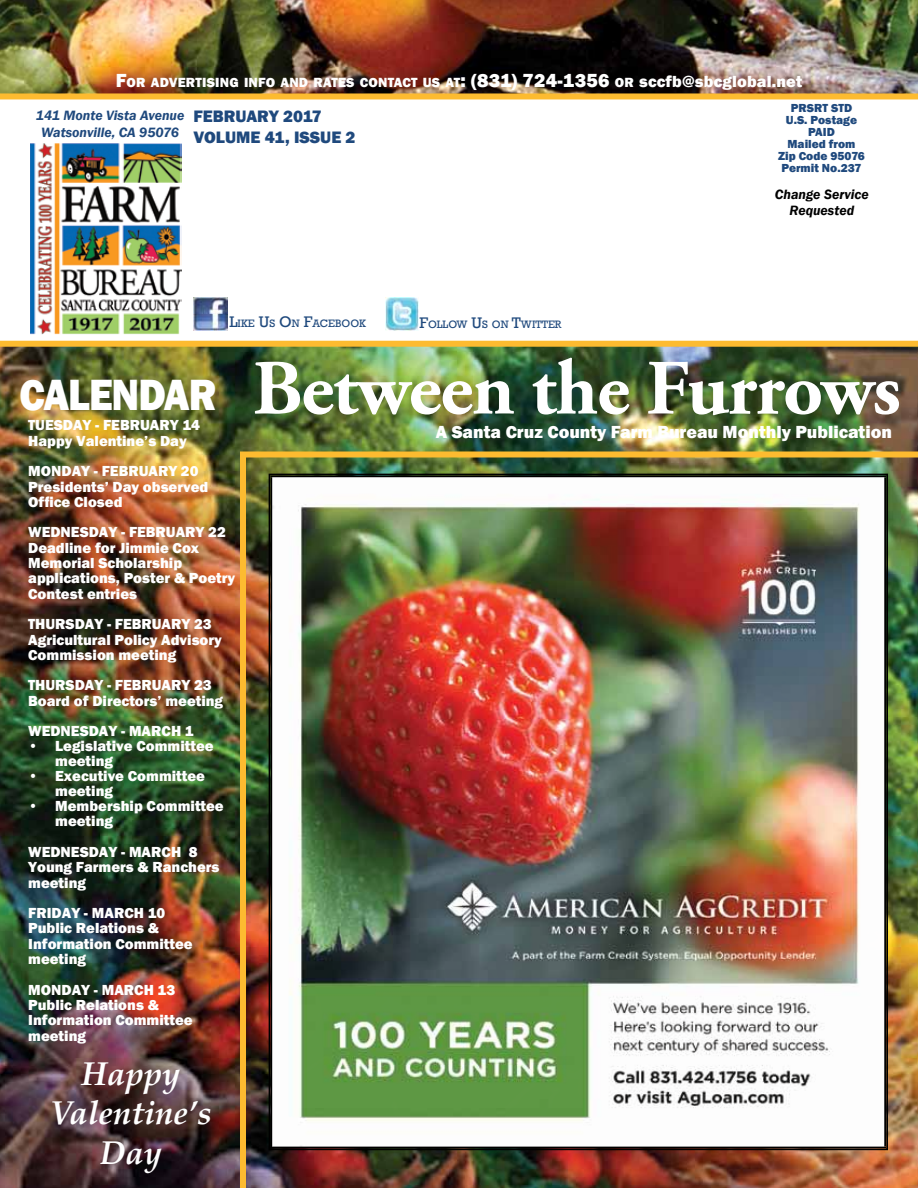
<style>
.page{position:relative;width:918px;height:1188px;background:#fff}
.page>*{position:absolute;margin:0;border:0;box-sizing:border-box;transform-origin:0 0}
.t1{font:700 78px "Adobe Garamond Pro";letter-spacing:-.015em;color:#fff}
.t2{font:800 45px "Franklin Gothic";letter-spacing:-.025em;color:#fff;scale:.9 1}
.t3{font:italic 700 32.85px/39.5px "Palatino Linotype";color:#fff;text-align:center}
.t4{font:800 18px "Franklin Gothic";color:#fff}
.t5{font:800 17.1px/20.4px "Franklin Gothic";color:#1f497d}
.t6{font:800 15px/15.3px "Franklin Gothic";color:#fff}
.t7{font:italic 600 13.95px/17.1px "Franklin Gothic";color:#1f497d;text-align:center}
.t8{font:italic 600 13.95px/16.5px "Franklin Gothic";color:#000;text-align:center}
.t9{font:800 13.65px "Franklin Gothic";letter-spacing:.015em;color:#fff}
.t10{font:800 12px/12px "Franklin Gothic";color:#1f497d;text-align:center}
.t11{font:10.95px "Rockwell";color:#1f497d}
.s1{font-size:19.5px}
.s2{font-size:16.5px}
.s3{font-size:15.75px}
</style>
<div class="page">
<img style="left:0;top:0;width:918px;height:93px">
<img style="left:0;top:347px;width:918px;height:841px">
<div style="left:240px;top:452px;width:678px;height:6px;background:#fdbb30"></div>
<div style="left:240px;top:454px;width:6px;height:734px;background:#fdbb30"></div>
<img style="left:270px;top:477px;width:616px;height:669px">
<img style="left:194px;top:297px;width:33px;height:34px">
<img style="left:386px;top:298px;width:33px;height:33px">
<div style="left:243px;top:346px;width:660px;height:72px;background:#000;opacity:.13"></div>
<div style="left:0;top:93px;width:918px;height:6px;background:#fdbb30"></div>
<img style="left:30px;top:143px;width:151px;height:192px">
<div style="left:0;top:341px;width:918px;height:6px;background:#fdbb30"></div>
<p class="t9" style="left:116px;top:73px;width:688px"><span class="s1">F</span>OR ADVERTISING INFO AND RATES CONTACT US AT<span class="s1">: (831) 724-1356</span> OR <span class="s2">sccfb@sbcglobal.net</span></p>
<p class="t7" style="left:36px;top:107px;width:150px">141 Monte Vista Avenue<br>Watsonville, CA 95076</p>
<p class="t10" style="left:778px;top:102px;width:88px">PRSRT STD<br>U.S. Postage<br>PAID<br>Mailed from<br>Zip Code 95076<br>Permit No.237</p>
<p class="t8" style="left:775px;top:186px;width:96px">Change Service<br>Requested</p>
<p class="t5" style="left:194px;top:106px;width:163px">february 2017<br>Volume 41, Issue 2</p>
<p class="t11" style="left:229px;top:317px;width:138px"><span class="s3">L</span>IKE <span class="s3">U</span>S <span class="s3">O</span>N <span class="s3">F</span>ACEBOOK</p>
<p class="t11" style="left:419px;top:318px;width:17px"><span class="s3">F</span>OLLO</p>
<p class="t11" style="left:456px;top:318px;width:107px">W <span class="s3">U</span>S ON <span class="s3">T</span>WITTER</p>
<h1 class="t1" style="left:253px;top:343px;width:650px">Between the Furrows</h1>
<p class="t4" style="left:436px;top:421px;width:458px">A Santa Cruz County Farm Bureau Monthly Publication</p>
<h2 class="t2" style="left:19px;top:366px;width:216px">CALENDAR</h2>
<p class="t6" style="left:28px;top:418px;width:37px">tuesda</p>
<p class="t6" style="left:28px;top:418px;width:173px;text-indent:54px">y - february 14<br>Happy Valentine’s Day</p>
<p class="t6" style="left:28px;top:464px;width:34px">monda</p>
<p class="t6" style="left:28px;top:464px;width:182px;text-indent:53px">y - February 20<br>Presidents’ Day observed<br>Office Closed</p>
<p class="t6" style="left:28px;top:525px;width:63px">wedn esda</p>
<p class="t6" style="left:28px;top:525px;width:209px;text-indent:80px">y - february 22<br>Deadline for Jimmie Cox<br>Memorial Scholarship applications, Poster &amp; Poetry<br>Contest entries</p>
<p class="t6" style="left:28px;top:617px;width:49px">thursda</p>
<p class="t6" style="left:28px;top:617px;width:195px;text-indent:66px">y - february 23<br>Agricultural Policy Advisory<br>Commission meeting</p>
<p class="t6" style="left:28px;top:678px;width:49px">thursda</p>
<p class="t6" style="left:28px;top:678px;width:196px;text-indent:66px">y - february 23<br>Board of Directors’ meeting</p>
<p class="t6" style="left:28px;top:724px;width:63px">wedn esda</p>
<p class="t6" style="left:109px;top:724px;width:87px">y - march 1</p>
<p class="t6" style="left:55px;top:739px;width:160px;text-indent:-27px">• Legislative Committee meeting</p>
<p class="t6" style="left:55px;top:769px;width:151px;text-indent:-27px">• Executive Committee meeting</p>
<p class="t6" style="left:55px;top:799px;width:170px;text-indent:-27px">• Membership Committee meeting</p>
<p class="t6" style="left:28px;top:844px;width:63px">wedn esda</p>
<p class="t6" style="left:28px;top:844px;width:193px;text-indent:80px">y - march 8<br>Young Farmers &amp; Ranchers meeting</p>
<p class="t6" style="left:28px;top:905px;width:166px">friday - march 10<br>Public Relations &amp;<br>Information Committee meeting</p>
<p class="t6" style="left:28px;top:982px;width:34px">monda</p>
<p class="t6" style="left:28px;top:982px;width:166px;text-indent:53px">y - march 13<br>Public Relations &amp;<br>Information Committee meeting</p>
<h3 class="t3" style="left:50px;top:1052px;width:163px">Happy<br>Valentine’s<br>Day</h3>
</div>
